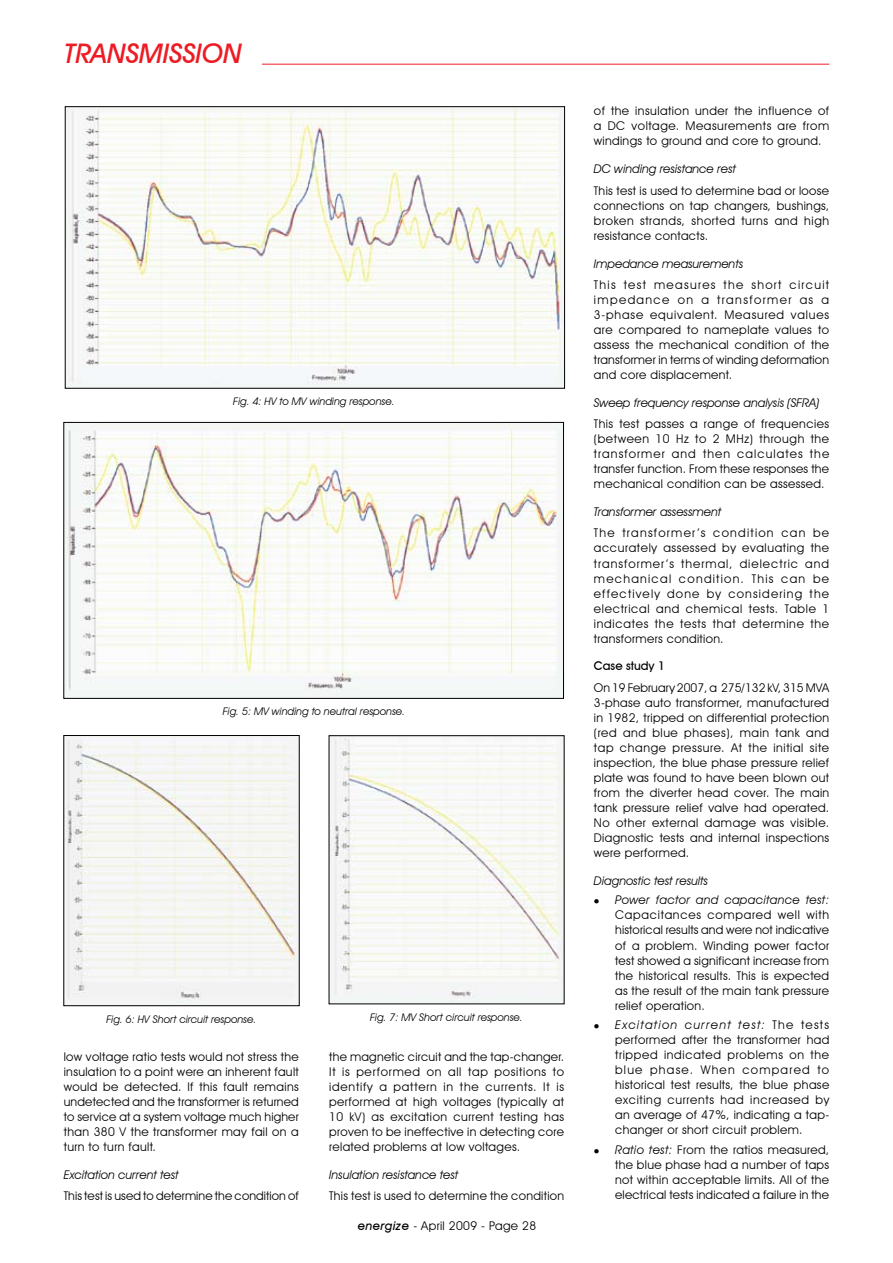
<style>
.page{position:relative;width:893px;height:1263px;background:#fff}
.page>*{position:absolute;margin:0;border:0;box-sizing:border-box;transform-origin:0 0}
.t1{font:italic 500 27px "Avant Garde IT Cby BT";color:#ed1c24}
.t2{font:12px/15px "Avant Garde IT Cby BT";letter-spacing:.03em;color:#000;text-align:justify}
.t3{font:italic 12px "Avant Garde IT Cby BT";color:#000}
.t4{font:12px "Avant Garde IT Cby BT";letter-spacing:.01em;color:#000}
.t5{font:500 12px "Avant Garde IT Cby BT";color:#000}
.t6{font:italic 10.5px "Avant Garde IT Cby BT";color:#000}
.s1{font-weight:500;font-style:italic}
.s2{font-style:italic}
</style>
<div class="page">
<hr style="left:262px;top:64px;width:567px;height:1px;background:#ed1c24">
<img style="left:67px;top:108px;width:496px;height:278px">
<div style="left:65px;top:106px;width:500px;height:282px;border:1px solid #000"></div>
<img style="left:66px;top:424px;width:496px;height:272px">
<div style="left:64px;top:422px;width:500px;height:276px;border:1px solid #000"></div>
<img style="left:66px;top:737px;width:231px;height:267px">
<div style="left:64px;top:735px;width:235px;height:271px;border:1px solid #000"></div>
<img style="left:331px;top:737px;width:231px;height:265px">
<h1 class="t1" style="left:64px;top:37px;width:180px">TRANSMISSION</h1>
<p class="t6" style="left:233px;top:395px;width:163px">Fig. 4: HV to MV winding response.</p>
<p class="t6" style="left:223px;top:705px;width:184px">Fig. 5: MV winding to neutral response.</p>
<p class="t6" style="left:106px;top:1012px;width:152px">Fig. 6: HV Short circuit response.</p>
<p class="t6" style="left:370px;top:1010px;width:154px">Fig. 7: MV Short circuit response.</p>
<p class="t2" style="left:64px;top:1049px;width:237px">low voltage ratio tests would not stress the insulation to a point were an inherent fault would be detected. If this fault remains undetected and the transformer is returned to service at a system voltage much higher than 380 V the transformer may fail on a turn to turn fault.</p>
<p class="t3" style="left:64px;top:1167px;width:116px">Excitation current test</p>
<p class="t4" style="left:64px;top:1189px;width:236px">This test is used to determine the condition of</p>
<p class="t2" style="left:329px;top:1049px;width:237px">the magnetic circuit and the tap‑changer.<br>It is performed on all tap positions to identify a pattern in the currents. It is performed at high voltages (typically at 10 kV) as excitation current testing has proven to be ineffective in detecting core related problems at low voltages.</p>
<p class="t3" style="left:329px;top:1167px;width:131px">Insulation resistance test</p>
<p class="t2" style="left:329px;top:1188px;width:236px">This test is used to determine the condition</p>
<p class="t2" style="left:358px;top:1218px;width:180px"><span class="s1">energize</span> - April 2009 - Page 28</p>
<p class="t2" style="left:594px;top:104px;width:237px">of the insulation under the influence of a DC voltage. Measurements are from windings to ground and core to ground.</p>
<p class="t3" style="left:594px;top:162px;width:143px">DC winding resistance rest</p>
<p class="t2" style="left:594px;top:183px;width:237px">This test is used to determine bad or loose connections on tap changers, bushings, broken strands, shorted turns and high resistance contacts.</p>
<p class="t3" style="left:594px;top:256px;width:151px">Impedance measurements</p>
<p class="t2" style="left:594px;top:277px;width:237px">This test measures the short circuit impedance on a transformer as a 3-phase equivalent. Measured values are compared to nameplate values to assess the mechanical condition of the transformer in terms of winding deformation and core displacement.</p>
<p class="t3" style="left:594px;top:395px;width:227px">Sweep frequency response analysis (SFRA)</p>
<p class="t2" style="left:594px;top:416px;width:237px">This test passes a range of frequencies (between 10 Hz to 2 MHz) through the transformer and then calculates the transfer function. From these responses the mechanical condition can be assessed.</p>
<p class="t3" style="left:594px;top:504px;width:129px">Transformer assessment</p>
<p class="t2" style="left:594px;top:526px;width:237px">The transformer’s condition can be accurately assessed by evaluating the transformer’s thermal, dielectric and mechanical condition. This can be effectively done by considering the electrical and chemical tests. Table 1 indicates the tests that determine the transformers condition.</p>
<p class="t5" style="left:594px;top:659px;width:73px">Case study 1</p>
<p class="t2" style="left:594px;top:680px;width:237px">On 19 February 2007, a 275/132 kV, 315 MVA 3-phase auto transformer, manufactured in 1982, tripped on differential protection (red and blue phases), main tank and tap change pressure. At the initial site inspection, the blue phase pressure relief plate was found to have been blown out from the diverter head cover. The main tank pressure relief valve had operated.<br>No other external damage was visible.<br>Diagnostic tests and internal inspections were performed.</p>
<p class="t3" style="left:594px;top:873px;width:116px">Diagnostic test results</p>
<p class="t2" style="left:615px;top:892px;width:216px;text-indent:-21px">● <span class="s2">Power factor and capacitance test:<br></span>Capacitances compared well with historical results and were not indicative of a problem. Winding power factor test showed a significant increase from the historical results. This is expected as the result of the main tank pressure relief operation.</p>
<p class="t2" style="left:615px;top:1017px;width:216px;text-indent:-21px">● <span class="s2">Excitation current test:</span> The tests performed after the transformer had tripped indicated problems on the blue phase. When compared to historical test results, the blue phase exciting currents had increased by an average of 47%, indicating a tap&shy;changer or short circuit problem.</p>
<p class="t2" style="left:615px;top:1142px;width:216px;text-indent:-21px">● <span class="s2">Ratio test:</span> From the ratios measured, the blue phase had a number of taps not within acceptable limits. All of the electrical tests indicated a failure in the</p>
</div>
